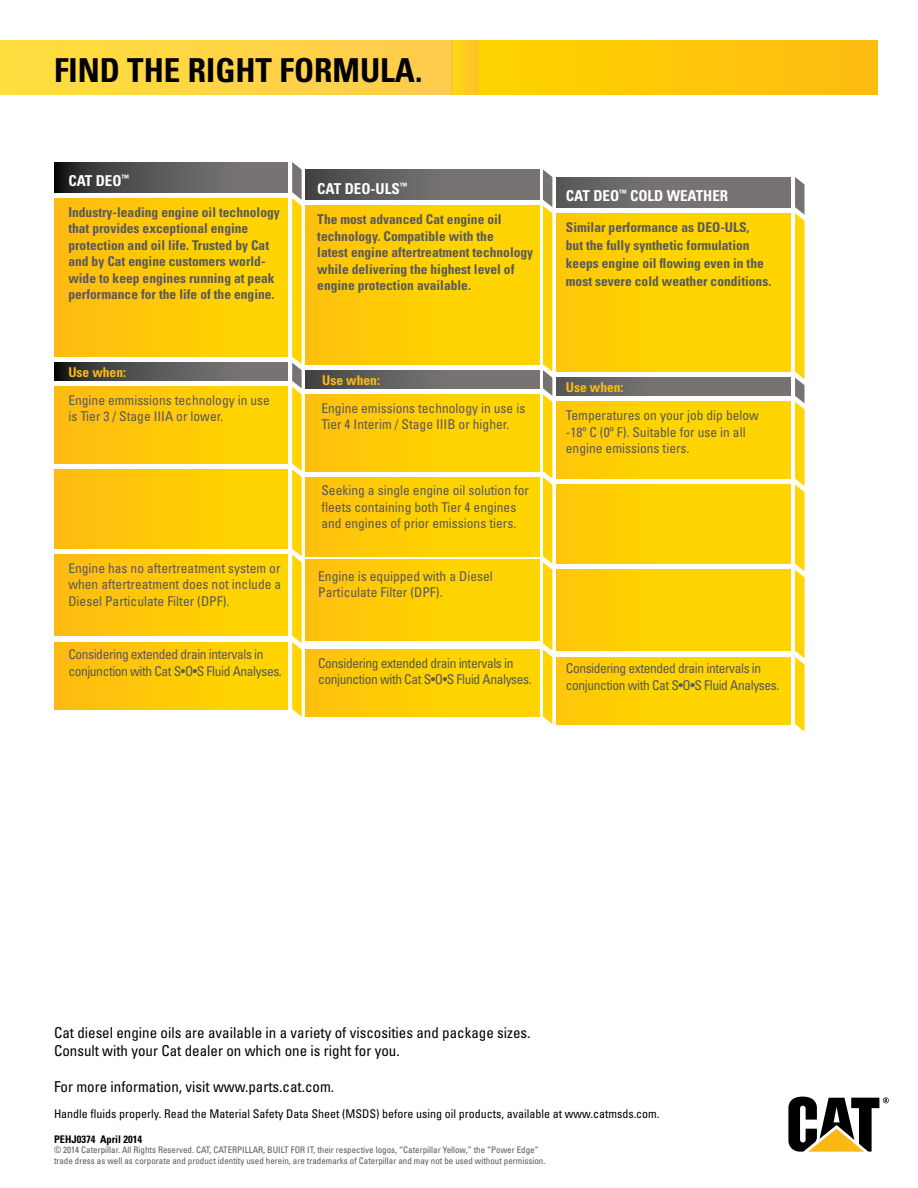
<style>
.page{position:relative;width:918px;height:1188px;background:#fff}
.page>*{position:absolute;margin:0;border:0;box-sizing:border-box;transform-origin:0 0}
.t1{font:700 condensed 33px "Univers";color:#000}
.t2{font:condensed 15px/18px "Univers";color:#000}
.t3{font:700 condensed 15px "Univers";color:#fff}
.t4{font:700 condensed 13.5px/16.5px "Univers";color:#58595b}
.t5{font:condensed 13.5px/16.5px "Univers";color:#58595b}
.t6{font:condensed 13.5px/16.5px "Univers";letter-spacing:-.03em;color:#58595b}
.t7{font:700 condensed 13.5px "Univers";color:#fdba12}
.t8{font:condensed 12px "Univers";color:#000}
.t9{font:700 condensed 10.5px "Univers";color:#000}
.t10{font:condensed 9px/10.5px "Univers";color:#58595b}
</style>
<div class="page">
<svg style="left:788px;top:1097px;width:101px;height:55px"></svg>
<div style="left:453px;top:40px;width:27px;height:54px;background:#ffcd21"></div>
<div style="left:0;top:40px;width:453px;height:54px;background:#ffd546"></div>
<div style="left:480px;top:40px;width:398px;height:54px;background:#ffc709"></div>
<div style="left:54px;top:198px;width:234px;height:159px;background:linear-gradient(to right,#febb12,#ffd800)"></div>
<div style="left:306px;top:206px;width:234px;height:158px;background:linear-gradient(to right,#ffc30c,#ffd900)"></div>
<div style="left:557px;top:213px;width:234px;height:159px;background:#ffd400"></div>
<svg style="left:54px;top:363px;width:234px;height:18px;background:#585657"></svg>
<svg style="left:54px;top:162px;width:234px;height:30px;background:#585657"></svg>
<div style="left:306px;top:370px;width:234px;height:18px;background:linear-gradient(to right,#4d4c4d,#837e7e)"></div>
<div style="left:306px;top:170px;width:234px;height:30px;background:linear-gradient(to right,#4d4c4d,#837e7e)"></div>
<div style="left:557px;top:378px;width:234px;height:18px;background:linear-gradient(to right,#626061,#7f7a7a)"></div>
<div style="left:557px;top:177px;width:234px;height:30px;background:linear-gradient(to right,#626061,#7f7a7a)"></div>
<div style="left:54px;top:387px;width:234px;height:77px;background:linear-gradient(to right,#febb12,#ffd800)"></div>
<div style="left:306px;top:394px;width:234px;height:77px;background:linear-gradient(to right,#ffc30c,#ffd900)"></div>
<div style="left:557px;top:402px;width:234px;height:77px;background:#ffd400"></div>
<div style="left:54px;top:470px;width:234px;height:79px;background:linear-gradient(to right,#febb12,#ffd800)"></div>
<div style="left:306px;top:477px;width:234px;height:79px;background:linear-gradient(to right,#ffc30c,#ffd900)"></div>
<div style="left:557px;top:485px;width:234px;height:79px;background:#ffd400"></div>
<div style="left:54px;top:555px;width:234px;height:81px;background:linear-gradient(to right,#febb12,#ffd800)"></div>
<div style="left:306px;top:559px;width:234px;height:81px;background:linear-gradient(to right,#ffc30c,#ffd900)"></div>
<div style="left:557px;top:570px;width:234px;height:81px;background:#ffd400"></div>
<div style="left:54px;top:642px;width:234px;height:67px;background:linear-gradient(to right,#febb12,#ffd800)"></div>
<svg style="left:292px;top:162px;width:10px;height:555px;background:#f3d12a"></svg>
<svg style="left:543px;top:170px;width:9px;height:554px;background:#f3ce1d"></svg>
<svg style="left:795px;top:177px;width:10px;height:555px;background:#f3d12a"></svg>
<div style="left:306px;top:650px;width:234px;height:67px;background:linear-gradient(to right,#ffc30c,#ffd900)"></div>
<div style="left:557px;top:657px;width:234px;height:67px;background:#ffd400"></div>
<h1 class="t1" style="left:54px;top:50px;width:370px">FIND THE RIGHT FORMULA.</h1>
<p class="t3" style="left:68px;top:171px;width:62px">CAT DEO<sup>™</sup></p>
<p class="t4" style="left:68px;top:204px;width:213px">Industry-leading engine oil technology that provides exceptional engine protection and oil life. Trusted by Cat and by Cat engine customers world&shy;wide to keep engines running at peak performance for the life of the engine.</p>
<p class="t7" style="left:68px;top:364px;width:59px">Use when:</p>
<p class="t5" style="left:68px;top:392px;width:203px">Engine emmissions technology in use is Tier 3 / Stage IIIA or lower.</p>
<p class="t5" style="left:68px;top:560px;width:214px;text-align:justify">Engine has no aftertreatment system or when aftertreatment does not include a Diesel Particulate Filter (DPF).</p>
<p class="t6" style="left:68px;top:646px;width:215px">Considering extended drain intervals in conjunction with Cat S•O•S Fluid Analyses.</p>
<p class="t3" style="left:317px;top:179px;width:91px">CAT DEO-ULS<sup>™</sup></p>
<p class="t4" style="left:317px;top:211px;width:217px">The most advanced Cat engine oil technology. Compatible with the<br>latest engine aftertreatment technology while delivering the highest level of engine protection available.</p>
<p class="t7" style="left:322px;top:372px;width:59px">Use when:</p>
<p class="t5" style="left:321px;top:400px;width:205px">Engine emissions technology in use is<br>Tier 4 Interim / Stage IIIB or higher.</p>
<p class="t5" style="left:321px;top:482px;width:209px">Seeking a single engine oil solution for fleets containing both Tier 4 engines and engines of prior emissions tiers.</p>
<p class="t5" style="left:318px;top:567px;width:176px">Engine is equipped with a Diesel<br>Particulate Filter (DPF).</p>
<p class="t6" style="left:318px;top:655px;width:215px">Considering extended drain intervals in conjunction with Cat S•O•S Fluid Analyses.</p>
<p class="t3" style="left:566px;top:187px;width:164px">CAT DEO<sup>™</sup> COLD WEATHER</p>
<p class="t4" style="left:566px;top:218px;width:207px;line-height:18px">Similar performance as DEO-ULS,<br>but the fully synthetic formulation keeps engine oil flowing even in the most severe cold weather conditions.</p>
<p class="t7" style="left:566px;top:379px;width:59px">Use when:</p>
<p class="t5" style="left:566px;top:407px;width:195px">Temperatures on your job dip below -18º C (0º F). Suitable for use in all engine emissions tiers.</p>
<p class="t6" style="left:566px;top:660px;width:215px">Considering extended drain intervals in conjunction with Cat S•O•S Fluid Analyses.</p>
<p class="t2" style="left:54px;top:1023px;width:478px">Cat diesel engine oils are available in a variety of viscosities and package sizes.<br>Consult with your Cat dealer on which one is right for you.</p>
<p class="t2" style="left:54px;top:1077px;width:282px">For more information, visit www.parts.cat.com.</p>
<p class="t8" style="left:54px;top:1107px;width:607px">Handle fluids properly. Read the Material Safety Data Sheet (MSDS) before using oil products, available at www.catmsds.com.</p>
<p class="t9" style="left:54px;top:1133px;width:90px">PEHJ0374 April 2014</p>
<p class="t10" style="left:54px;top:1145px;width:493px">© 2014 Caterpillar. All Rights Reserved. CAT, CATERPILLAR, BUILT FOR IT, their respective logos, “Caterpillar Yellow,” the “Power Edge” trade dress as well as corporate and product identity used herein, are trademarks of Caterpillar and may not be used without permission.</p>
</div>
